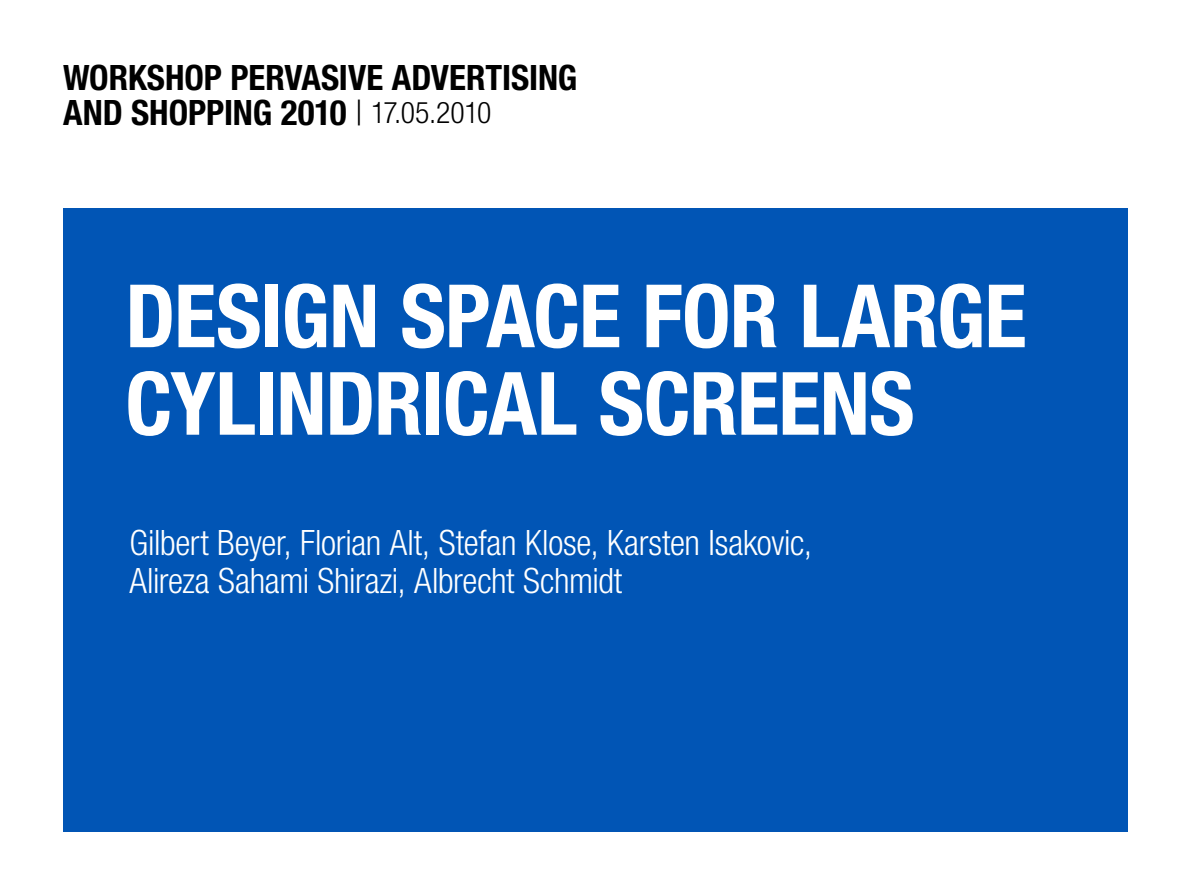
<style>
.page{position:relative;width:1191px;height:895px;background:#fff}
.page>*{position:absolute;margin:0;border:0;box-sizing:border-box;transform-origin:0 0}
.t1{font:700 condensed 87.5px "Helvetica Neue";letter-spacing:-.01em;color:#fff}
.t2{font:300 condensed 35px "Helvetica Neue";letter-spacing:-.01em;color:#fff}
.t3{font:700 condensed 35px "Helvetica Neue";color:#000}
.s1{font-weight:300}
.s2{font-weight:300;font-size:29.75px}
</style>
<div class="page">
<div style="left:63px;top:208px;width:1065px;height:624px;background:#0155b5"></div>
<p class="t3" style="left:63px;top:57px;width:516px">WORKSHOP PERVASIVE ADVERTISING</p>
<p class="t3" style="left:63px;top:92px;width:430px">AND SHOPPING 2010 <span class="s1">|</span> <span class="s2">17.05.2010</span></p>
<p class="t1" style="left:125px;top:263px;width:902px">DESIGN SPACE FOR LARGE</p>
<p class="t1" style="left:125px;top:351px;width:790px">CYLINDRICAL SCREENS</p>
<p class="t2" style="left:129px;top:522px;width:684px">Gilbert Beyer, Florian Alt, Stefan Klose, Karsten Isakovic,</p>
<p class="t2" style="left:129px;top:561px;width:494px">Alireza Sahami Shirazi, Albrecht Schmidt</p>
</div>
